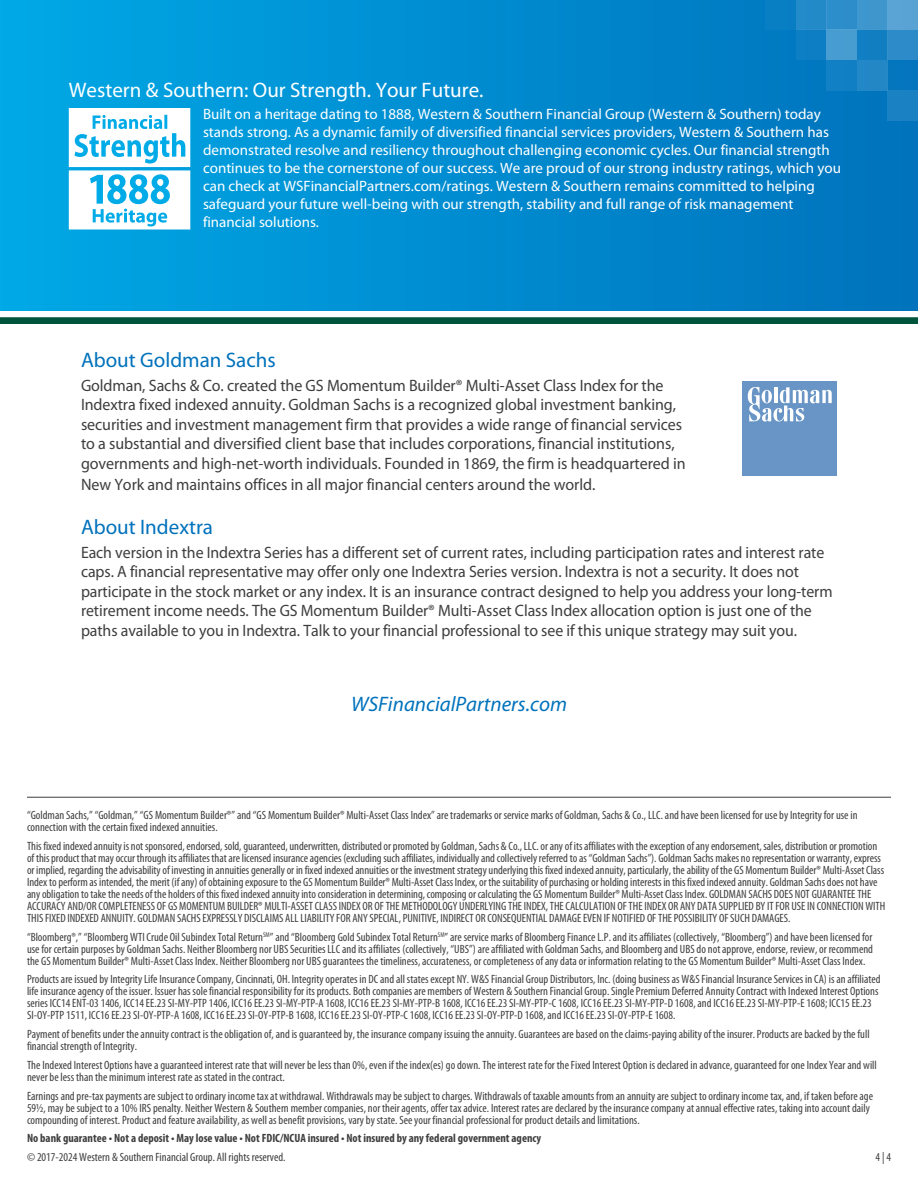
<style>
.page{position:relative;width:918px;height:1188px;background:#fff}
.page>*{position:absolute;margin:0;border:0;box-sizing:border-box;transform-origin:0 0}
.t1{font:21px "Myriad Pro";color:#fff}
.Subhead{font:21px "Myriad Pro";color:#0072bc}
.Subhead-2{font:italic 21px "Myriad Pro";color:#0072bc}
.Copy{font:16.5px/19.5px "Myriad Pro";letter-spacing:-.005em;color:#3e3e3f;scale:.96 1}
.Copy-2{font:16.5px/19.5px "Myriad Pro";letter-spacing:-.005em;color:#3e3e3f}
.t2{font:15px/18px "Myriad Pro";color:#fff}
.Disclosure{font:condensed 12px/12px "Myriad Pro";color:#3e3e3f}
.Disclosure-2{font:700 condensed 12px "Myriad Pro";color:#3e3e3f}
.Form_Number{font:condensed 12px "Myriad Pro";color:#3e3e3f}
</style>
<div class="page">
<div style="left:0;top:0;width:918px;height:310px;background:linear-gradient(to right,#00a8e6,#0072bc)"></div>
<div style="left:69px;top:108px;width:121px;height:59px;background:#fff"></div>
<div style="left:69px;top:170px;width:121px;height:60px;background:#fff;border:2px solid #fff"></div>
<svg style="left:75px;top:115px;width:110px;height:49px"></svg>
<svg style="left:90px;top:174px;width:80px;height:53px"></svg>
<div style="left:887px;top:0;width:31px;height:30px;background:#59a3d4"></div>
<div style="left:857px;top:0;width:30px;height:30px;background:#3e96cd"></div>
<div style="left:827px;top:0;width:30px;height:30px;background:#2c8eca"></div>
<div style="left:796px;top:0;width:31px;height:30px;background:#238ac9"></div>
<div style="left:766px;top:0;width:30px;height:30px;background:#087ec3"></div>
<div style="left:887px;top:30px;width:31px;height:30px;background:#2c8bc8"></div>
<div style="left:857px;top:30px;width:30px;height:30px;background:#117ec2"></div>
<div style="left:827px;top:30px;width:30px;height:30px;background:#479cd1"></div>
<div style="left:796px;top:30px;width:31px;height:30px;background:#0d7ec4"></div>
<div style="left:887px;top:60px;width:31px;height:31px;background:#0475be"></div>
<div style="left:857px;top:60px;width:30px;height:31px;background:#2387c6"></div>
<div style="left:827px;top:60px;width:30px;height:31px;background:#1180c4"></div>
<div style="left:887px;top:91px;width:31px;height:30px;background:#1a81c3"></div>
<svg style="left:0;top:317px;width:918px;height:7px;background:#095a42"></svg>
<hr style="left:27px;top:797px;width:864px;height:1px;background:#3e3e3f">
<div style="left:743px;top:381px;width:94px;height:95px;background:#6995c6"></div>
<svg style="left:748px;top:387px;width:84px;height:35px"></svg>
<h1 class="t1" style="left:69px;top:78px;width:416px">Western &amp; Southern: Our Strength. Your Future.</h1>
<p class="t2" style="left:203px;top:105px;width:639px">Built on a heritage dating to 1888, Western &amp; Southern Financial Group (Western &amp; Southern) today stands strong. As a dynamic family of diversified financial services providers, Western &amp; Southern has demonstrated resolve and resiliency throughout challenging economic cycles. Our financial strength continues to be the cornerstone of our success. We are proud of our strong industry ratings, which you can check at WSFinancialPartners.com/ratings. Western &amp; Southern remains committed to helping safeguard your future well-being with our strength, stability and full range of risk management financial solutions.</p>
<p class="Subhead" style="left:81px;top:348px;width:196px">About Goldman Sachs</p>
<p class="Copy-2" style="left:81px;top:376px;width:606px">Goldman, Sachs &amp; Co. created the GS Momentum Builder® Multi-Asset Class Index for the Indextra fixed indexed annuity. Goldman Sachs is a recognized global investment banking, securities and investment management firm that provides a wide range of financial services to a substantial and diversified client base that includes corporations, financial institutions, governments and high-net-worth individuals. Founded in 1869, the firm is headquartered in</p>
<p class="Copy-2" style="left:81px;top:475px;width:516px">New York and maintains offices in all major financial centers around the world.</p>
<p class="Subhead" style="left:81px;top:515px;width:134px">About Indextra</p>
<p class="Copy" style="left:81px;top:543px;width:784px">Each version in the Indextra Series has a different set of current rates, including participation rates and interest rate caps. A financial representative may offer only one Indextra Series version. Indextra is not a security. It does not participate in the stock market or any index. It is an insurance contract designed to help you address your long-term retirement income needs. The GS Momentum Builder® Multi-Asset Class Index allocation option is just one of the paths available to you in Indextra. Talk to your financial professional to see if this unique strategy may suit you.</p>
<p class="Subhead-2" style="left:351px;top:693px;width:217px">WSFinancialPartners.com</p>
<p class="Disclosure" style="left:27px;top:809px;width:832px">“Goldman Sachs,” “Goldman,” “GS Momentum Builder®” and “GS Momentum Builder® Multi-Asset Class Index” are trademarks or service marks of Goldman, Sachs &amp; Co., LLC. and have been licensed for use by Integrity for use in connection with the certain fixed indexed annuities.</p>
<p class="Disclosure" style="left:27px;top:840px;width:860px">This fixed indexed annuity is not sponsored, endorsed, sold, guaranteed, underwritten, distributed or promoted by Goldman, Sachs &amp; Co., LLC. or any of its affiliates with the exception of any endorsement, sales, distribution or promotion of this product that may occur through its affiliates that are licensed insurance agencies (excluding such affiliates, individually and collectively referred to as “Goldman Sachs”). Goldman Sachs makes no representation or warranty, express or implied, regarding the advisability of investing in annuities generally or in fixed indexed annuities or the investment strategy underlying this fixed indexed annuity, particularly, the ability of the GS Momentum Builder® Multi-Asset Class Index to perform as intended, the merit (if any) of obtaining exposure to the GS Momentum Builder® Multi-Asset Class Index, or the suitability of purchasing or holding interests in this fixed indexed annuity. Goldman Sachs does not have any obligation to take the needs of the holders of this fixed indexed annuity into consideration in determining, composing or calculating the GS Momentum Builder® Multi-Asset Class Index. GOLDMAN SACHS DOES NOT GUARANTEE THE ACCURACY AND/OR COMPLETENESS OF GS MOMENTUM BUILDER® MULTI-ASSET CLASS INDEX OR OF THE METHODOLOGY UNDERLYING THE INDEX, THE CALCULATION OF THE INDEX OR ANY DATA SUPPLIED BY IT FOR USE IN CONNECTION WITH THIS FIXED INDEXED ANNUITY. GOLDMAN SACHS EXPRESSLY DISCLAIMS ALL LIABILITY FOR ANY SPECIAL, PUNITIVE, INDIRECT OR CONSEQUENTIAL DAMAGE EVEN IF NOTIFIED OF THE POSSIBILITY OF SUCH DAMAGES.</p>
<p class="Disclosure" style="left:27px;top:931px;width:848px;text-align:justify">“Bloomberg®,” “Bloomberg WTI Crude Oil Subindex Total Return<sup>SM</sup>” and “Bloomberg Gold Subindex Total Return<sup>SM</sup>” are service marks of Bloomberg Finance L.P. and its affiliates (collectively, “Bloomberg”) and have been licensed for use for certain purposes by Goldman Sachs. Neither Bloomberg nor UBS Securities LLC and its affiliates (collectively, “UBS”) are affiliated with Goldman Sachs, and Bloomberg and UBS do not approve, endorse, review, or recommend the GS Momentum Builder® Multi-Asset Class Index. Neither Bloomberg nor UBS guarantees the timeliness, accurateness, or completeness of any data or information relating to the GS Momentum Builder® Multi-Asset Class Index.</p>
<p class="Disclosure" style="left:27px;top:974px;width:855px">Products are issued by Integrity Life Insurance Company, Cincinnati, OH. Integrity operates in DC and all states except NY. W&amp;S Financial Group Distributors, Inc. (doing business as W&amp;S Financial Insurance Services in CA) is an affiliated life insurance agency of the issuer. Issuer has sole financial responsibility for its products. Both companies are members of Western &amp; Southern Financial Group. Single Premium Deferred Annuity Contract with Indexed Interest Options series ICC14 ENT-03 1406, ICC14 EE.23 SI-MY-PTP 1406, ICC16 EE.23 SI-MY-PTP-A 1608, ICC16 EE.23 SI-MY-PTP-B 1608, ICC16 EE.23 SI-MY-PTP-C 1608, ICC16 EE.23 SI-MY-PTP-D 1608, and ICC16 EE.23 SI-MY-PTP-E 1608; ICC15 EE.23<br>SI-OY-PTP 1511, ICC16 EE.23 SI-OY-PTP-A 1608, ICC16 EE.23 SI-OY-PTP-B 1608, ICC16 EE.23 SI-OY-PTP-C 1608, ICC16 EE.23 SI-OY-PTP-D 1608, and ICC16 EE.23 SI-OY-PTP-E 1608.</p>
<p class="Disclosure" style="left:27px;top:1028px;width:844px">Payment of benefits under the annuity contract is the obligation of, and is guaranteed by, the insurance company issuing the annuity. Guarantees are based on the claims-paying ability of the insurer. Products are backed by the full financial strength of Integrity.</p>
<p class="Disclosure" style="left:27px;top:1059px;width:851px">The Indexed Interest Options have a guaranteed interest rate that will never be less than 0%, even if the index(es) go down. The interest rate for the Fixed Interest Option is declared in advance, guaranteed for one Index Year and will never be less than the minimum interest rate as stated in the contract.</p>
<p class="Disclosure" style="left:27px;top:1090px;width:848px">Earnings and pre-tax payments are subject to ordinary income tax at withdrawal. Withdrawals may be subject to charges. Withdrawals of taxable amounts from an annuity are subject to ordinary income tax, and, if taken before age<br>59½, may be subject to a 10% IRS penalty. Neither Western &amp; Southern member companies, nor their agents, offer tax advice. Interest rates are declared by the insurance company at annual effective rates, taking into account daily compounding of interest. Product and feature availability, as well as benefit provisions, vary by state. See your financial professional for product details and limitations.</p>
<p class="Disclosure-2" style="left:27px;top:1132px;width:516px">No bank guarantee • Not a deposit • May lose value • Not FDIC/NCUA insured • Not insured by any federal government agency</p>
<p class="Disclosure" style="left:27px;top:1151px;width:260px">© 2017-2024 Western &amp; Southern Financial Group. All rights reserved.</p>
<p class="Form_Number" style="left:876px;top:1151px;width:17px">4 | 4</p>
</div>
